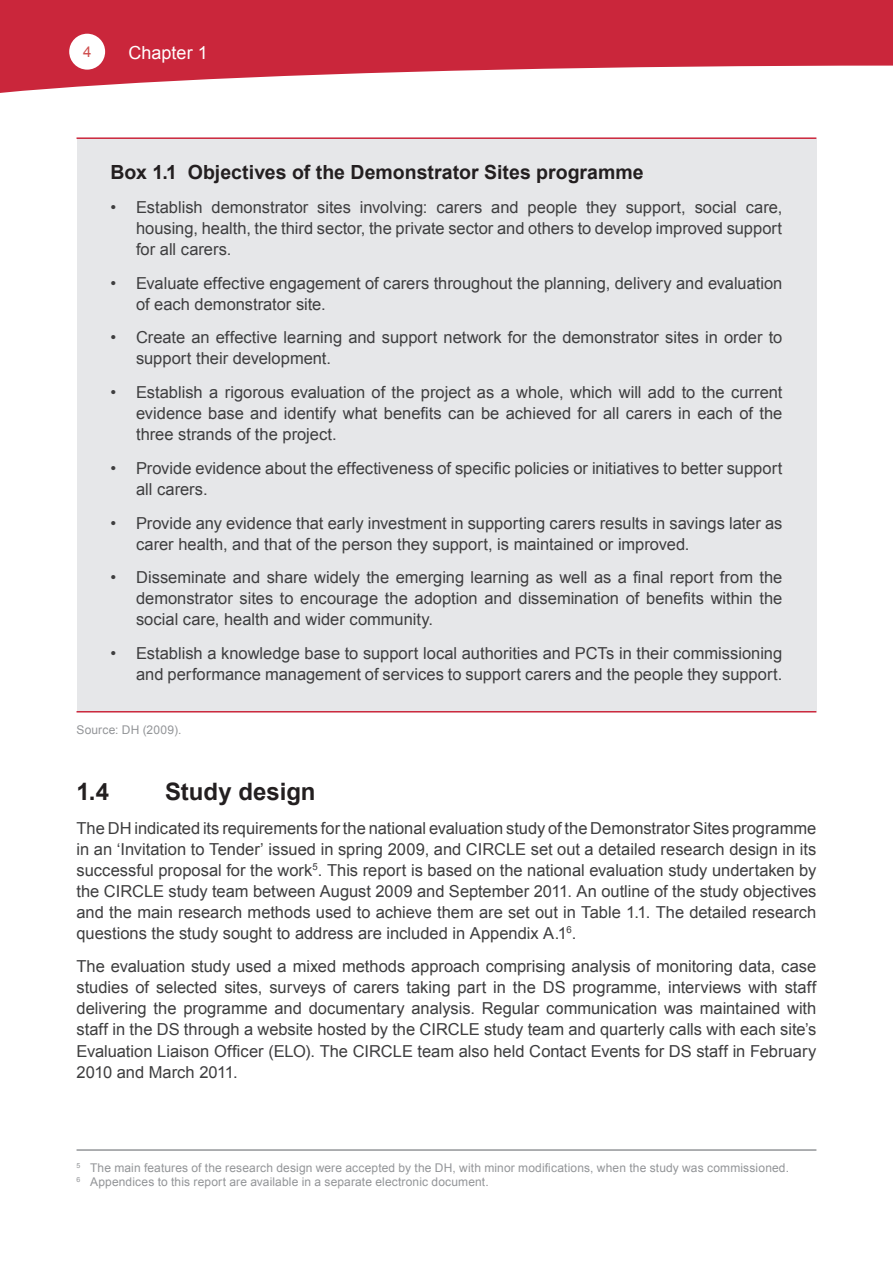
<style>
.page{position:relative;width:893px;height:1263px;background:#fff}
.page>*{position:absolute;margin:0;border:0;box-sizing:border-box;transform-origin:0 0}
.t1{font:700 24px "Arial";color:#231f20}
.t2{font:700 19.5px "Arial";color:#231f20}
.t3{font:18px "Arial";color:#fff}
.t4{font:16.5px/21px "Arial";color:#3e3e3f;text-align:justify}
.t5{font:15px "Arial";color:#cf4e4e}
.t6{font:12px/14.4px "Arial";letter-spacing:.01em;color:#939598}
</style>
<div class="page">
<div style="left:0;top:0;width:893px;height:138px;background:#ca263b"></div>
<div style="left:69px;top:34px;width:36px;height:36px;background:#fff;border-radius:50%"></div>
<svg style="left:0;top:66px;width:893px;height:104px;fill:#fff"></svg>
<div style="left:77px;top:139px;width:739px;height:572px;background:#e6e7e9"></div>
<hr style="left:77px;top:1149px;width:739px;height:2px;background:#939598">
<hr style="left:77px;top:711px;width:739px;height:1px;background:#ca263b">
<hr style="left:77px;top:137px;width:739px;height:2px;background:#ca263b">
<p class="t5" style="left:83px;top:42px;width:10px">4</p>
<p class="t3" style="left:129px;top:41px;width:81px">Chapter 1</p>
<p class="t2" style="left:111px;top:159px;width:535px">Box 1.1 Objectives of the Demonstrator Sites programme</p>
<p class="t4" style="left:136px;top:197px;width:648px;text-indent:-26px">• Establish demonstrator sites involving: carers and people they support, social care, housing, health, the third sector, the private sector and others to develop improved support for all carers.</p>
<p class="t4" style="left:136px;top:272px;width:648px;text-indent:-26px">• Evaluate effective engagement of carers throughout the planning, delivery and evaluation of each demonstrator site.</p>
<p class="t4" style="left:136px;top:327px;width:648px;text-indent:-26px">• Create an effective learning and support network for the demonstrator sites in order to support their development.</p>
<p class="t4" style="left:136px;top:382px;width:648px;text-indent:-26px">• Establish a rigorous evaluation of the project as a whole, which will add to the current evidence base and identify what benefits can be achieved for all carers in each of the three strands of the project.</p>
<p class="t4" style="left:136px;top:458px;width:648px;text-indent:-26px">• Provide evidence about the effectiveness of specific policies or initiatives to better support all carers.</p>
<p class="t4" style="left:136px;top:512px;width:648px;text-indent:-26px">• Provide any evidence that early investment in supporting carers results in savings later as carer health, and that of the person they support, is maintained or improved.</p>
<p class="t4" style="left:136px;top:567px;width:648px;text-indent:-26px">• Disseminate and share widely the emerging learning as well as a final report from the demonstrator sites to encourage the adoption and dissemination of benefits within the social care, health and wider community.</p>
<p class="t4" style="left:111px;top:643px;width:673px;text-align:right">• Establish a knowledge base to support local authorities and PCTs in their commissioning and performance management of services to support carers and the people they support.</p>
<p class="t6" style="left:77px;top:722px;width:106px">Source: DH (2009).</p>
<h1 class="t1" style="left:77px;top:775px;width:34px">1.4</h1>
<h1 class="t1" style="left:165px;top:775px;width:152px">Study design</h1>
<p class="t4" style="left:77px;top:817px;width:741px">The DH indicated its requirements for the national evaluation study of the Demonstrator Sites programme in an ‘Invitation to Tender’ issued in spring 2009, and CIRCLE set out a detailed research design in its successful proposal for the work<sup>5</sup>. This report is based on the national evaluation study undertaken by the CIRCLE study team between August 2009 and September 2011. An outline of the study objectives and the main research methods used to achieve them are set out in Table 1.1. The detailed research questions the study sought to address are included in Appendix A.1<sup>6</sup>.</p>
<p class="t4" style="left:77px;top:956px;width:741px">The evaluation study used a mixed methods approach comprising analysis of monitoring data, case studies of selected sites, surveys of carers taking part in the DS programme, interviews with staff delivering the programme and documentary analysis. Regular communication was maintained with staff in the DS through a website hosted by the CIRCLE study team and quarterly calls with each site’s Evaluation Liaison Officer (ELO). The CIRCLE team also held Contact Events for DS staff in February 2010 and March 2011.</p>
<p class="t6" style="left:77px;top:1161px;width:714px"><sup>5</sup> The main features of the research design were accepted by the DH, with minor modifications, when the study was commissioned.<br><sup>6</sup> Appendices to this report are available in a separate electronic document.</p>
</div>
